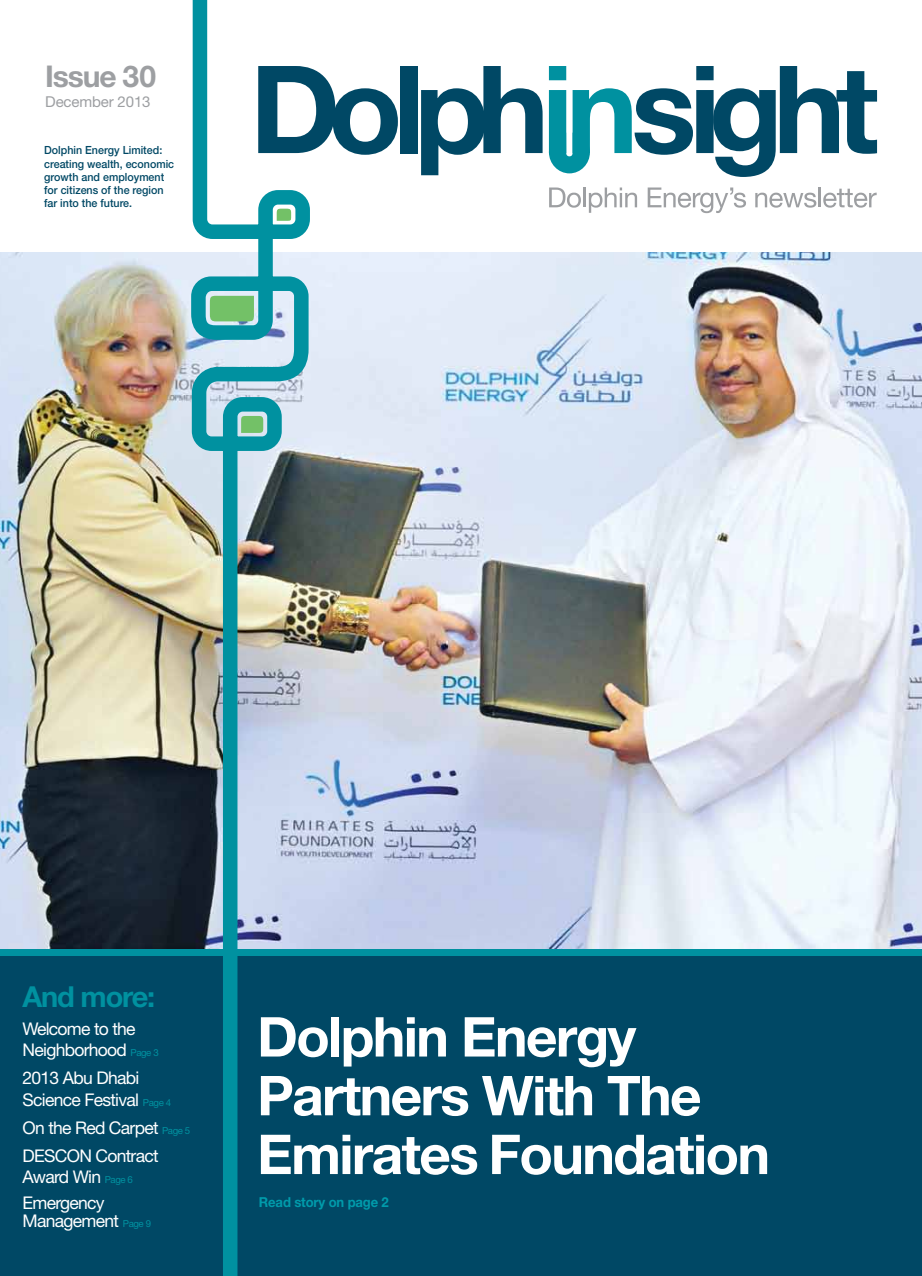
<style>
.page{position:relative;width:922px;height:1276px;background:#fff}
.page>*{position:absolute;margin:0;border:0;box-sizing:border-box;transform-origin:0 0}
.t1{font:700 55px/58.8px "Helvetica Neue LT Std";letter-spacing:-.03em;color:#fff}
.t2{font:700 30px "Helvetica Neue LT Std";letter-spacing:-.04em;color:#9d9fa2}
.t3{font:700 28.88px "Helvetica Neue LT Std";letter-spacing:-.04em;color:#0091a0}
.t4{font:17.5px/21.2px "Helvetica Neue LT Std";letter-spacing:-.04em;color:#fff}
.t5{font:15px "Helvetica Neue LT Std";letter-spacing:-.01em;color:#9d9fa2}
.t6{font:700 13.75px "Helvetica Neue LT Std";letter-spacing:-.01em;color:#009bab;scale:.95 1}
.t7{font:500 11.25px/13.1px "Helvetica Neue LT Std";color:#004865;scale:.95 1}
.s1{font-size:9.62px;color:#0091a0}
</style>
<div class="page">
<img style="left:0;top:253px;width:921px;height:695px">
<div style="left:0;top:956px;width:921px;height:320px;background:#004865"></div>
<svg style="left:310px;top:68px;width:88px;height:87px"></svg>
<div style="left:400px;top:66px;width:17px;height:87px;background:#004865"></div>
<svg style="left:421px;top:66px;width:121px;height:109px"></svg>
<svg style="left:548px;top:66px;width:328px;height:111px"></svg>
<svg style="left:549px;top:187px;width:31px;height:21px"></svg>
<hr style="left:583px;top:187px;width:2px;height:20px;background:#9d9fa2">
<svg style="left:588px;top:187px;width:49px;height:26px"></svg>
<svg style="left:647px;top:187px;width:98px;height:26px"></svg>
<svg style="left:755px;top:193px;width:61px;height:15px"></svg>
<hr style="left:818px;top:187px;width:2px;height:20px;background:#9d9fa2">
<svg style="left:823px;top:189px;width:53px;height:19px"></svg>
<svg style="left:191px;top:0;width:119px;height:1276px"></svg>
<svg style="left:277px;top:209px;width:14px;height:12px"></svg>
<h2 class="t2" style="left:45px;top:58px;width:112px">Issue 30</h2>
<p class="t5" style="left:45px;top:93px;width:107px">December 2013</p>
<p class="t7" style="left:44px;top:144px;width:138px">Dolphin Energy Limited: creating wealth, economic growth and employment for citizens of the region far into the future.</p>
<h3 class="t3" style="left:22px;top:978px;width:134px">And more:</h3>
<p class="t4" style="left:22px;top:1017px;width:138px">Welcome to the<br>Neighborhood <span class="s1">Page 3</span></p>
<p class="t4" style="left:22px;top:1067px;width:150px">2013 Abu Dhabi<br>Science Festival <span class="s1">Page 4</span></p>
<p class="t4" style="left:22px;top:1113px;width:169px;line-height:28.1px">On the Red Carpet <span class="s1">Page 5<br></span>DESCON Contract</p>
<p class="t4" style="left:22px;top:1163px;width:112px;line-height:25.6px">Award Win <span class="s1">Page 6<br></span>Emergency</p>
<p class="t4" style="left:22px;top:1210px;width:130px">Management <span class="s1">Page 9</span></p>
<h1 class="t1" style="left:257px;top:1006px;width:514px">Dolphin Energy<br>Partners With The<br>Emirates Foundation</h1>
<p class="t6" style="left:259px;top:1194px;width:138px">Read story on page 2</p>
</div>
